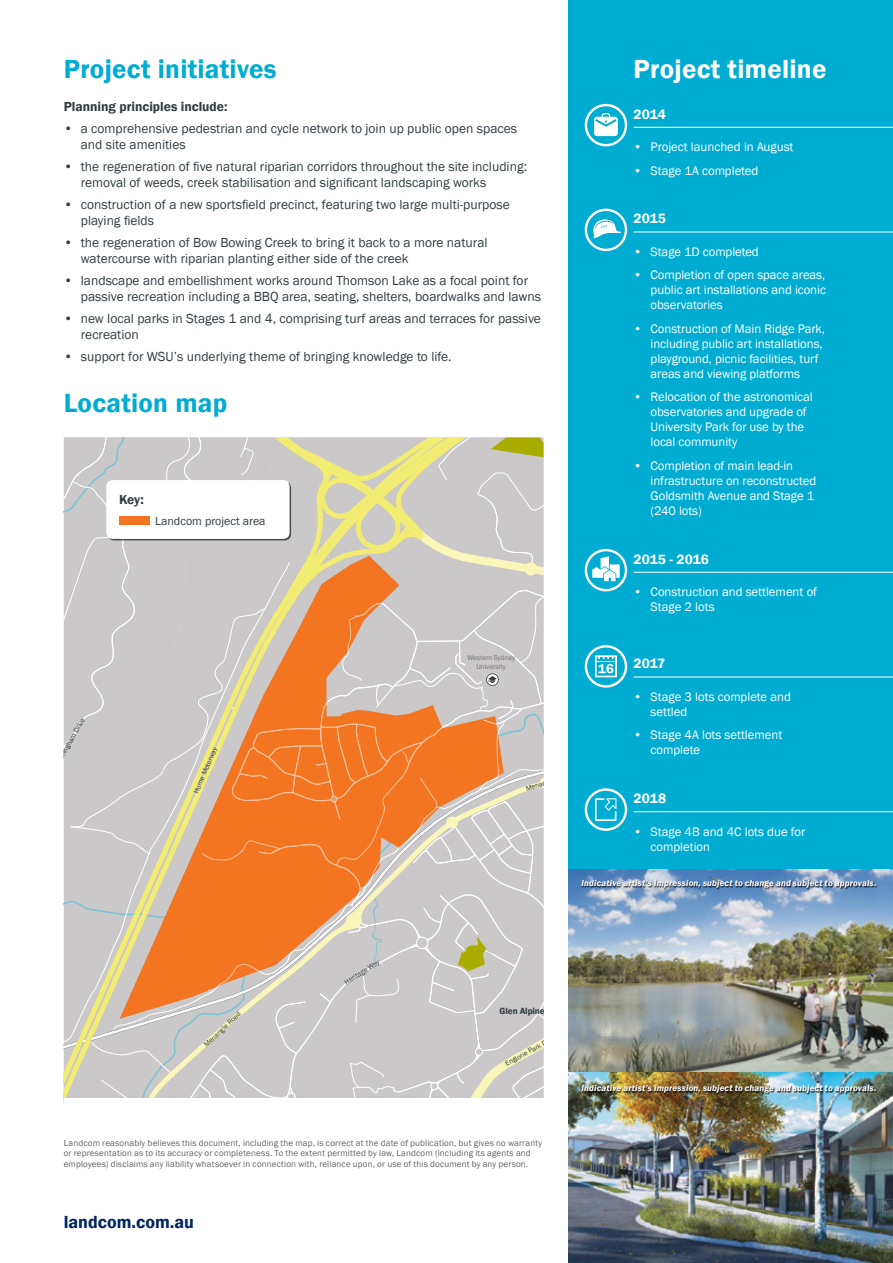
<style>
.page{position:relative;width:893px;height:1263px;background:#fff}
.page>*{position:absolute;margin:0;border:0;box-sizing:border-box;transform-origin:0 0}
.t1{font:600 27px "Franklin Gothic";letter-spacing:.01em;color:#00acd2}
.t2{font:600 27px "Franklin Gothic";letter-spacing:.01em;color:#fff}
.t3{font:600 18px "Franklin Gothic";color:#002561}
.t4{font:600 13.95px "Franklin Gothic";color:#fff}
.t5{font:13.5px/15.8px "Franklin Gothic";color:#303c42}
.t6{font:600 13.5px "Franklin Gothic";color:#303c42}
.t7{font:12.75px/15px "Franklin Gothic";letter-spacing:-.005em;color:#fff}
.t8{font:12px "Franklin Gothic";color:#303c42}
.t9{font:600 9.3px "Franklin Gothic";letter-spacing:-.01em;color:#303c42}
.t10{font:9px/10.5px "Franklin Gothic";letter-spacing:.015em;color:#5e6367}
.t11{font:italic 600 9px "Franklin Gothic";letter-spacing:.015em;color:#fff}
.t12{font:8.7px "Franklin Gothic";letter-spacing:-.025em;color:#5e6367}
.t13{font:7.2px "Franklin Gothic";color:#303c42}
.t14{font:7.2px/8.2px "Franklin Gothic";letter-spacing:-.01em;color:#717271;text-align:center}
.t15{font:7.2px "Franklin Gothic";color:#fff}
.s1{font-weight:600}
</style>
<div class="page">
<div style="left:569px;top:0;width:324px;height:1263px;background:#00acd2"></div>
<svg style="left:64px;top:437px;width:480px;height:661px"></svg>
<svg style="left:108px;top:481px;width:183px;height:59px"></svg>
<div style="left:106px;top:480px;width:184px;height:59px;background:#fff;border-radius:6px"></div>
<div style="left:119px;top:517px;width:30px;height:8px;background:#f47521"></div>
<hr style="left:634px;top:127px;width:259px;height:1px;background:#fff">
<hr style="left:634px;top:232px;width:259px;height:1px;background:#fff">
<hr style="left:634px;top:572px;width:259px;height:1px;background:#fff">
<hr style="left:634px;top:677px;width:259px;height:1px;background:#fff">
<hr style="left:634px;top:811px;width:259px;height:1px;background:#fff">
<svg style="left:585px;top:104px;width:42px;height:42px"></svg>
<svg style="left:585px;top:209px;width:42px;height:42px"></svg>
<svg style="left:585px;top:549px;width:42px;height:42px"></svg>
<svg style="left:585px;top:645px;width:42px;height:43px"></svg>
<svg style="left:585px;top:788px;width:42px;height:43px"></svg>
<img style="left:569px;top:869px;width:324px;height:394px">
<div style="left:582px;top:880px;width:295px;height:9px;background:#000;opacity:.75"></div>
<div style="left:582px;top:1085px;width:295px;height:9px;background:#000;opacity:.75"></div>
<h1 class="t1" style="left:64px;top:53px;width:214px">Project initiatives</h1>
<p class="t6" style="left:64px;top:98px;width:165px">Planning principles include:</p>
<p class="t5" style="left:81px;top:121px;width:438px;text-indent:-17px"><span class="s1">•</span> a comprehensive pedestrian and cycle network to join up public open spaces and site amenities</p>
<p class="t5" style="left:81px;top:159px;width:448px;text-indent:-17px"><span class="s1">•</span> the regeneration of five natural riparian corridors throughout the site including: removal of weeds, creek stabilisation and significant landscaping works</p>
<p class="t5" style="left:81px;top:197px;width:430px;text-indent:-17px"><span class="s1">•</span> construction of a new sportsfield precinct, featuring two large multi-purpose playing fields</p>
<p class="t5" style="left:81px;top:235px;width:408px;text-indent:-17px"><span class="s1">•</span> the regeneration of Bow Bowing Creek to bring it back to a more natural watercourse with riparian planting either side of the creek</p>
<p class="t5" style="left:81px;top:273px;width:462px;text-indent:-17px"><span class="s1">•</span> landscape and embellishment works around Thomson Lake as a focal point for passive recreation including a BBQ area, seating, shelters, boardwalks and lawns</p>
<p class="t5" style="left:81px;top:311px;width:462px;text-indent:-17px"><span class="s1">•</span> new local parks in Stages 1 and 4, comprising turf areas and terraces for passive recreation</p>
<p class="t5" style="left:64px;top:349px;width:389px"><span class="s1">•</span> support for WSU’s underlying theme of bringing knowledge to life.</p>
<h1 class="t1" style="left:64px;top:386px;width:165px">Location map</h1>
<p class="t6" style="left:119px;top:491px;width:26px">Key:</p>
<p class="t8" style="left:155px;top:514px;width:112px">Landcom project area</p>
<p class="t13" style="left:52px;top:764px;width:57px;rotate:-60deg">Cunningham Drive</p>
<p class="t13" style="left:192px;top:791px;width:51px;rotate:-67deg">Hume Motorway</p>
<p class="t14" style="left:467px;top:654px;width:49px">Western Sydney<br>University</p>
<h1 class="t2" style="left:634px;top:53px;width:194px">Project timeline</h1>
<p class="t4" style="left:634px;top:105px;width:34px">2014</p>
<p class="t7" style="left:634px;top:140px;width:161px"><span class="s1">•</span> Project launched in August</p>
<p class="t7" style="left:634px;top:163px;width:126px"><span class="s1">•</span> Stage 1A completed</p>
<p class="t4" style="left:634px;top:210px;width:34px">2015</p>
<p class="t7" style="left:634px;top:244px;width:127px"><span class="s1">•</span> Stage 1D completed</p>
<p class="t7" style="left:651px;top:268px;width:177px;text-align:justify;text-indent:-17px"><span class="s1">•</span> Completion of open space areas, public art installations and iconic observatories</p>
<p class="t7" style="left:651px;top:321px;width:176px;text-indent:-17px"><span class="s1">•</span> Construction of Main Ridge Park, including public art installations, playground, picnic facilities, turf areas and viewing platforms</p>
<p class="t7" style="left:651px;top:390px;width:164px;text-indent:-17px"><span class="s1">•</span> Relocation of the astronomical observatories and upgrade of<br>University Park for use by the local community</p>
<p class="t7" style="left:651px;top:458px;width:167px;text-indent:-17px"><span class="s1">•</span> Completion of main lead-in infrastructure on reconstructed<br>Goldsmith Avenue and Stage 1 (240 lots)</p>
<p class="t4" style="left:634px;top:550px;width:77px">2015 - 2016</p>
<p class="t7" style="left:651px;top:585px;width:168px;text-indent:-17px"><span class="s1">•</span> Construction and settlement of<br>Stage 2 lots</p>
<p class="t15" style="left:638px;top:558px;width:39px">Harry Brown</p>
<p class="t4" style="left:634px;top:655px;width:33px">2017</p>
<p class="t7" style="left:651px;top:689px;width:142px;text-indent:-17px"><span class="s1">•</span> Stage 3 lots complete and settled</p>
<p class="t7" style="left:651px;top:728px;width:133px;text-indent:-17px"><span class="s1">•</span> Stage 4A lots settlement complete</p>
<p class="t4" style="left:634px;top:790px;width:34px">2018</p>
<p class="t7" style="left:651px;top:824px;width:156px;text-indent:-17px"><span class="s1">•</span> Stage 4B and 4C lots due for completion</p>
<p class="t11" style="left:581px;top:877px;width:296px">Indicative artist’s impression, subject to change and subject to approvals.</p>
<p class="t13" style="left:202px;top:1042px;width:49px;rotate:-43deg">Menangle Road</p>
<p class="t13" style="left:343px;top:979px;width:41px;rotate:-33deg">Heritage Way</p>
<p class="t9" style="left:500px;top:1005px;width:47px">Glen Alpine</p>
<p class="t13" style="left:504px;top:1060px;width:59px;rotate:-29deg">Englorie Park Drive</p>
<p class="t12" style="left:73px;top:1134px;width:43px">Open space</p>
<p class="t10" style="left:64px;top:1138px;width:480px">Landcom reasonably believes this document, including the map, is correct at the date of publication, but gives no warranty or representation as to its accuracy or completeness. To the extent permitted by law, Landcom (including its agents and employees) disclaims any liability whatsoever in connection with, reliance upon, or use of this document by any person.</p>
<h2 class="t3" style="left:64px;top:1210px;width:132px">landcom.com.au</h2>
<p class="t11" style="left:581px;top:1082px;width:296px">Indicative artist’s impression, subject to change and subject to approvals.</p>
</div>
